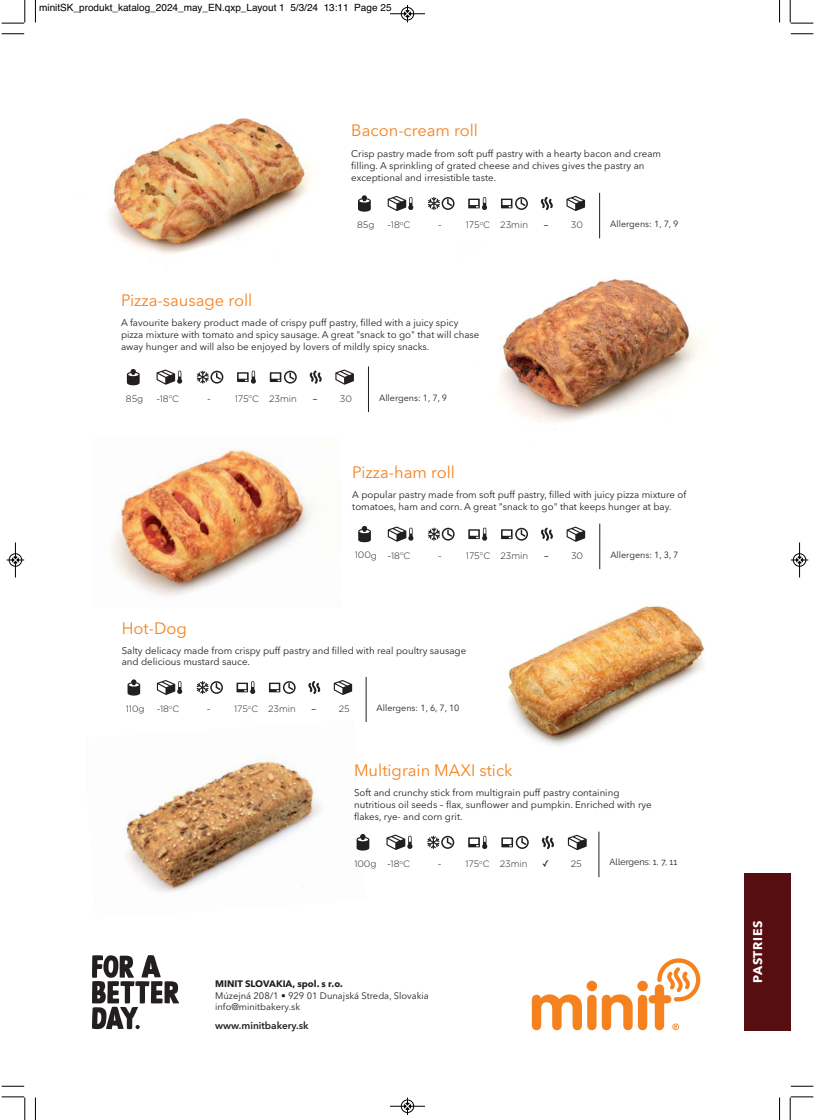
<style>
.page{position:relative;width:815px;height:1120px;background:#fff}
.page>*{position:absolute;margin:0;border:0;box-sizing:border-box;transform-origin:0 0}
.t1{font:16.5px "Avenir Next";color:#f5821f}
.t2{font:700 12.5px "Avenir Next";letter-spacing:.05em;color:#fff}
.t3{font:10px "Helvetica";color:#000}
.t4{font:600 10px "Avenir Next";color:#231f20}
.t5{font:9.75px/12px "Avenir Next";color:#231f20}
.t6{font:9.38px/11.2px "Avenir Next";color:#231f20}
.t7{font:700 9.38px "Avenir Next";color:#231f20}
.t8{font:300 9.25px "Gotham";color:#231f20}
.t9{font:300 9.12px "Gotham";color:#231f20}
.t10{font:9.12px "Lucida Grande";color:#231f20}
.t11{font:9px "Avenir Next";color:#231f20}
.t12{font:9px "Raleway";color:#231f20}
.s1{font-family:"Lucida Grande";font-weight:400}
.s2{font-size:9.12px}
</style>
<div class="page">
<img style="left:111px;top:447px;width:201px;height:149px">
<img style="left:500px;top:278px;width:197px;height:151px">
<img style="left:109px;top:117px;width:202px;height:137px">
<img style="left:507px;top:606px;width:198px;height:140px">
<img style="left:126px;top:720px;width:240px;height:172px">
<svg style="left:92px;top:955px;width:87px;height:74px"></svg>
<svg style="left:532px;top:958px;width:168px;height:72px"></svg>
<div style="left:744px;top:874px;width:46px;height:157px;background:#560e10"></div>
<svg style="left:128px;top:679px;width:12px;height:17px"></svg>
<svg style="left:308px;top:681px;width:13px;height:13px"></svg>
<svg style="left:334px;top:680px;width:18px;height:15px"></svg>
<svg style="left:157px;top:680px;width:25px;height:15px"></svg>
<svg style="left:237px;top:681px;width:18px;height:13px"></svg>
<svg style="left:269px;top:681px;width:27px;height:13px"></svg>
<svg style="left:197px;top:681px;width:26px;height:13px"></svg>
<hr style="left:366px;top:677px;width:1px;height:45px;background:#231f20">
<svg style="left:127px;top:369px;width:13px;height:16px"></svg>
<svg style="left:309px;top:371px;width:13px;height:13px"></svg>
<svg style="left:335px;top:369px;width:19px;height:16px"></svg>
<svg style="left:157px;top:369px;width:25px;height:16px"></svg>
<svg style="left:237px;top:371px;width:19px;height:13px"></svg>
<svg style="left:270px;top:371px;width:27px;height:13px"></svg>
<svg style="left:197px;top:371px;width:26px;height:13px"></svg>
<hr style="left:368px;top:366px;width:1px;height:46px;background:#231f20">
<svg style="left:358px;top:526px;width:13px;height:16px"></svg>
<svg style="left:600px;top:526px;width:1px;height:17px"></svg>
<svg style="left:541px;top:528px;width:12px;height:13px"></svg>
<svg style="left:567px;top:527px;width:18px;height:15px"></svg>
<svg style="left:388px;top:526px;width:25px;height:16px"></svg>
<svg style="left:468px;top:528px;width:19px;height:13px"></svg>
<svg style="left:501px;top:528px;width:27px;height:13px"></svg>
<svg style="left:428px;top:528px;width:27px;height:13px"></svg>
<hr style="left:599px;top:524px;width:1px;height:45px;background:#231f20">
<svg style="left:358px;top:195px;width:13px;height:17px"></svg>
<svg style="left:600px;top:195px;width:1px;height:17px"></svg>
<svg style="left:540px;top:197px;width:13px;height:13px"></svg>
<svg style="left:566px;top:196px;width:19px;height:15px"></svg>
<svg style="left:388px;top:196px;width:25px;height:15px"></svg>
<svg style="left:468px;top:197px;width:19px;height:13px"></svg>
<svg style="left:501px;top:197px;width:27px;height:13px"></svg>
<svg style="left:428px;top:197px;width:26px;height:13px"></svg>
<hr style="left:599px;top:193px;width:1px;height:45px;background:#231f20">
<svg style="left:356px;top:834px;width:13px;height:16px"></svg>
<svg style="left:541px;top:836px;width:13px;height:13px"></svg>
<svg style="left:568px;top:835px;width:19px;height:15px"></svg>
<svg style="left:386px;top:834px;width:26px;height:16px"></svg>
<svg style="left:468px;top:836px;width:19px;height:13px"></svg>
<svg style="left:501px;top:836px;width:28px;height:13px"></svg>
<svg style="left:427px;top:836px;width:27px;height:13px"></svg>
<hr style="left:599px;top:832px;width:1px;height:45px;background:#231f20">
<svg style="left:35px;top:0;width:1px;height:22px"></svg>
<svg style="left:2px;top:33px;width:22px;height:2px"></svg>
<svg style="left:779px;top:0;width:1px;height:22px"></svg>
<svg style="left:791px;top:33px;width:22px;height:2px"></svg>
<svg style="left:35px;top:1097px;width:1px;height:23px"></svg>
<svg style="left:2px;top:1086px;width:22px;height:1px"></svg>
<svg style="left:779px;top:1097px;width:1px;height:23px"></svg>
<svg style="left:791px;top:1086px;width:22px;height:1px"></svg>
<svg style="left:2px;top:0;width:24px;height:24px"></svg>
<svg style="left:790px;top:0;width:23px;height:24px"></svg>
<svg style="left:2px;top:1096px;width:24px;height:24px"></svg>
<svg style="left:790px;top:1096px;width:23px;height:24px"></svg>
<hr style="left:390px;top:14px;width:35px;height:1px;background:#000">
<div style="left:401px;top:7px;width:13px;height:13px;border:1px solid #000;border-radius:50%"></div>
<svg style="left:404px;top:5px;width:7px;height:17px"></svg>
<div style="left:401px;top:1099px;width:13px;height:14px;border:1px solid #fff;border-radius:50%"></div>
<hr style="left:390px;top:1106px;width:35px;height:1px;background:#000">
<div style="left:401px;top:1100px;width:13px;height:13px;border:1px solid #000;border-radius:50%"></div>
<svg style="left:404px;top:1097px;width:7px;height:18px"></svg>
<div style="left:9px;top:553px;width:13px;height:14px;border:1px solid #fff;border-radius:50%"></div>
<hr style="left:15px;top:542px;width:1px;height:35px;background:#000">
<div style="left:9px;top:554px;width:13px;height:12px;border:1px solid #000;border-radius:50%"></div>
<svg style="left:7px;top:557px;width:17px;height:6px"></svg>
<div style="left:793px;top:553px;width:13px;height:14px;border:1px solid #fff;border-radius:50%"></div>
<hr style="left:799px;top:542px;width:1px;height:35px;background:#000">
<div style="left:793px;top:554px;width:13px;height:12px;border:1px solid #000;border-radius:50%"></div>
<svg style="left:791px;top:557px;width:17px;height:6px"></svg>
<p class="t3" style="left:39px;top:4px;width:354px">minitSK_produkt_katalog_2024_may_EN.qxp_Layout 1 5/3/24 13:11 Page 25</p>
<h1 class="t1" style="left:351px;top:124px;width:128px">Bacon-cream roll</h1>
<p class="t5" style="left:351px;top:148px;width:311px">Crisp pastry made from soft puff pastry with a hearty bacon and cream filling. A sprinkling of grated cheese and chives gives the pastry an exceptional and irresistible taste.</p>
<h1 class="t1" style="left:121px;top:293px;width:133px">Pizza-sausage roll</h1>
<p class="t8" style="left:357px;top:219px;width:19px">85g</p>
<p class="t8" style="left:387px;top:219px;width:24px">-18<sup>o</sup>C</p>
<p class="t8" style="left:438px;top:219px;width:5px">-</p>
<p class="t8" style="left:466px;top:219px;width:64px">175<sup>o</sup>C 23min</p>
<p class="t8" style="left:544px;top:219px;width:41px"><span class="s1">-</span> 30</p>
<p class="t11" style="left:610px;top:220px;width:70px">Allergens: 1, 7, 9</p>
<p class="t5" style="left:121px;top:318px;width:360px">A favourite bakery product made of crispy puff pastry, filled with a juicy spicy pizza mixture with tomato and spicy sausage. A great "snack to go" that will chase away hunger and will also be enjoyed by lovers of mildly spicy snacks.</p>
<p class="t8" style="left:126px;top:393px;width:19px">85g</p>
<p class="t8" style="left:156px;top:393px;width:24px">-18<sup>o</sup>C</p>
<p class="t8" style="left:207px;top:393px;width:5px">-</p>
<p class="t8" style="left:235px;top:393px;width:64px">175<sup>o</sup>C 23min</p>
<p class="t8" style="left:312px;top:393px;width:41px"><span class="s1">-</span> 30</p>
<p class="t11" style="left:379px;top:394px;width:70px">Allergens: 1, 7, 9</p>
<h1 class="t1" style="left:352px;top:466px;width:104px">Pizza-ham roll</h1>
<h1 class="t1" style="left:122px;top:622px;width:67px">Hot-Dog</h1>
<p class="t5" style="left:352px;top:489px;width:335px">A popular pastry made from soft puff pastry, filled with juicy pizza mixture of tomatoes, ham and corn. A great "snack to go" that keeps hunger at bay.</p>
<p class="t11" style="left:610px;top:551px;width:70px">Allergens: 1, 3, 7</p>
<p class="t8" style="left:355px;top:550px;width:57px">100g -18<sup>o</sup>C</p>
<p class="t8" style="left:466px;top:550px;width:64px">175<sup>o</sup>C 23min</p>
<p class="t8" style="left:544px;top:550px;width:41px"><span class="s1">-</span> 30</p>
<p class="t5" style="left:122px;top:645px;width:346px">Salty delicacy made from crispy puff pastry and filled with real poultry sausage and delicious mustard sauce.</p>
<p class="t11" style="left:377px;top:704px;width:84px">Allergens: 1, 6, 7, 10</p>
<p class="t9" style="left:126px;top:703px;width:20px">110g</p>
<p class="t9" style="left:157px;top:703px;width:24px">-18<sup>o</sup>C</p>
<p class="t9" style="left:207px;top:703px;width:5px">-</p>
<p class="t9" style="left:234px;top:703px;width:63px">175<sup>o</sup>C 23min</p>
<p class="t10" style="left:311px;top:704px;width:7px">-</p>
<p class="t9" style="left:339px;top:703px;width:12px">25</p>
<h1 class="t1" style="left:354px;top:764px;width:160px">Multigrain MAXI stick</h1>
<p class="t5" style="left:354px;top:787px;width:299px">Soft and crunchy stick from multigrain puff pastry containing nutritious oil seeds – flax, sunflower and pumpkin. Enriched with rye flakes, rye- and corn grit.</p>
<p class="t8" style="left:354px;top:858px;width:57px">100g -18<sup>o</sup>C</p>
<p class="t8" style="left:438px;top:858px;width:5px">-</p>
<p class="t8" style="left:465px;top:858px;width:64px"><span class="s2">175</span><sup>o</sup><span class="s2">C</span> 23min</p>
<p class="t8" style="left:542px;top:858px;width:41px"><span class="s1">✓</span> 25</p>
<p class="t12" style="left:609px;top:857px;width:69px">Allergens: 1, 7, 11</p>
<p class="t7" style="left:215px;top:979px;width:129px">MINIT SLOVAKIA, spol. s r.o.</p>
<p class="t6" style="left:215px;top:991px;width:215px">Múzejná 208/1 • 929 01 Dunajská Streda, Slovakia info@minitbakery.sk</p>
<p class="t4" style="left:215px;top:1020px;width:95px">www.minitbakery.sk</p>
<p class="t2" style="left:750px;top:983px;width:64px;rotate:-90deg">PASTRIES</p>
</div>
